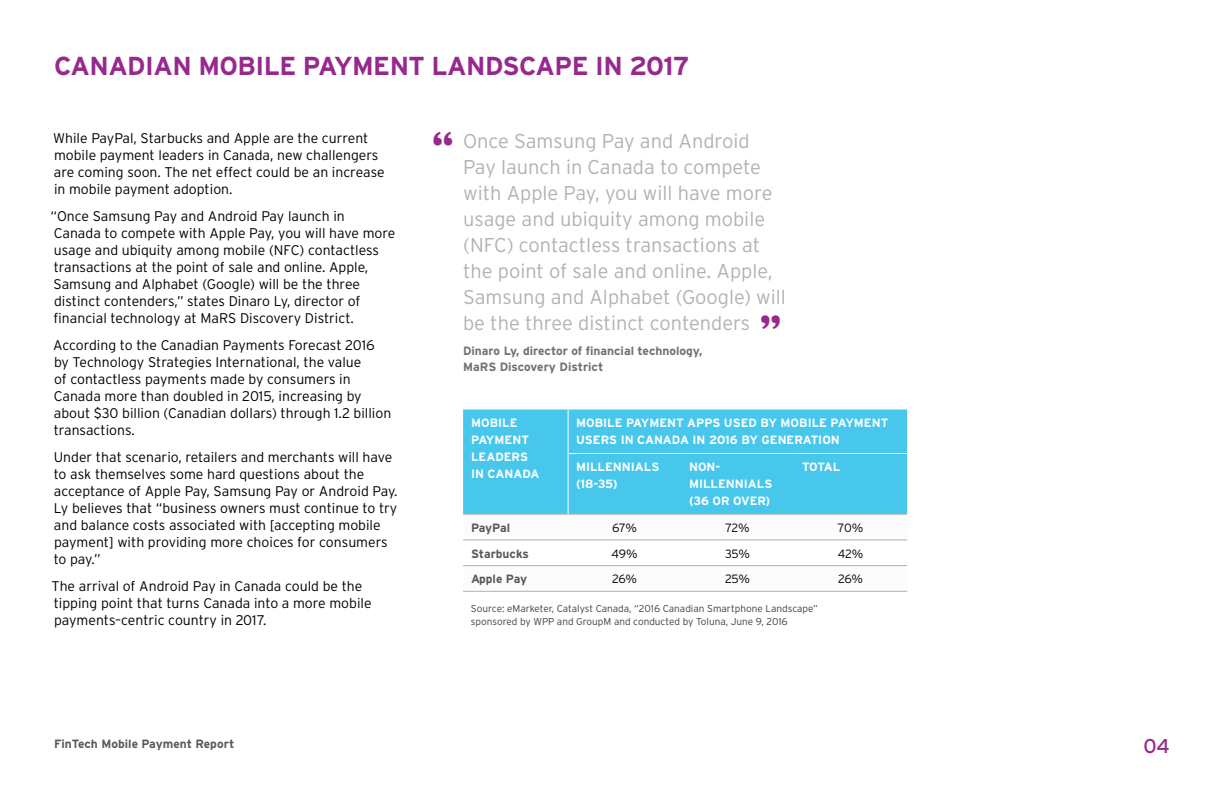
<style>
.page{position:relative;width:1224px;height:792px;background:#fff}
.page>*{position:absolute;margin:0;border:0;box-sizing:border-box;transform-origin:0 0}
.t1{font:900 40px "Superclarendon";color:#97298e}
.t2{font:700 26px "Interstate";letter-spacing:-.02em;color:#97298e}
.t3{font:300 20px/26px "Interstate";color:#b3b2b1}
.t4{font:20px "Interstate";color:#97298e}
.t5{font:300 14px/17px "Interstate";color:#000}
.t6{font:700 12px/17px "Interstate";color:#fff}
.t7{font:700 12px/16px "Interstate";color:#716f70}
.t8{font:300 12px "Interstate";letter-spacing:-.04em;color:#000}
.t9{font:700 12px "Interstate";color:#58595b}
.t10{font:700 12px "Interstate";color:#58585a}
.t11{font:300 10px/13px "Interstate";color:#414042}
</style>
<div class="page">
<div style="left:463px;top:410px;width:444px;height:104px;background:#48c7ed"></div>
<svg style="left:463px;top:539px;width:444px;height:52px"></svg>
<hr style="left:463px;top:514px;width:105px;height:1px;background:#b3b2b1">
<hr style="left:568px;top:514px;width:113px;height:1px;background:#b3b2b1">
<hr style="left:681px;top:514px;width:113px;height:1px;background:#b3b2b1">
<hr style="left:794px;top:514px;width:113px;height:1px;background:#b3b2b1">
<hr style="left:463px;top:540px;width:105px;height:1px;background:#b3b2b1">
<hr style="left:568px;top:540px;width:113px;height:1px;background:#b3b2b1">
<hr style="left:681px;top:540px;width:113px;height:1px;background:#b3b2b1">
<hr style="left:794px;top:540px;width:113px;height:1px;background:#b3b2b1">
<hr style="left:463px;top:565px;width:105px;height:1px;background:#b3b2b1">
<hr style="left:568px;top:565px;width:113px;height:1px;background:#b3b2b1">
<hr style="left:681px;top:565px;width:113px;height:1px;background:#b3b2b1">
<hr style="left:794px;top:565px;width:113px;height:1px;background:#b3b2b1">
<hr style="left:463px;top:591px;width:105px;height:1px;background:#b3b2b1">
<hr style="left:568px;top:591px;width:113px;height:1px;background:#b3b2b1">
<hr style="left:681px;top:591px;width:113px;height:1px;background:#b3b2b1">
<hr style="left:794px;top:591px;width:113px;height:1px;background:#b3b2b1">
<hr style="left:568px;top:453px;width:113px;height:1px;background:#fff">
<hr style="left:681px;top:453px;width:113px;height:1px;background:#fff">
<hr style="left:794px;top:453px;width:113px;height:1px;background:#fff">
<hr style="left:568px;top:410px;width:1px;height:44px;background:#fff">
<hr style="left:568px;top:454px;width:1px;height:60px;background:#fff">
<h2 class="t2" style="left:54px;top:51px;width:637px">CANADIAN MOBILE PAYMENT LANDSCAPE IN 2017</h2>
<p class="t5" style="left:53px;top:130px;width:333px">While PayPal, Starbucks and Apple are the current mobile payment leaders in Canada, new challengers are coming soon. The net effect could be an increase in mobile payment adoption.</p>
<p class="t5" style="left:51px;top:208px;width:346px">“Once Samsung Pay and Android Pay launch in<br>Canada to compete with Apple Pay, you will have more usage and ubiquity among mobile (NFC) contactless transactions at the point of sale and online. Apple, Samsung and Alphabet (Google) will be the three distinct contenders,” states Dinaro Ly, director of financial technology at MaRS Discovery District.</p>
<p class="t5" style="left:53px;top:337px;width:340px">According to the Canadian Payments Forecast 2016 by Technology Strategies International, the value<br>of contactless payments made by consumers in Canada more than doubled in 2015, increasing by about $30 billion (Canadian dollars) through 1.2 billion transactions.</p>
<p class="t5" style="left:54px;top:449px;width:345px">Under that scenario, retailers and merchants will have to ask themselves some hard questions about the acceptance of Apple Pay, Samsung Pay or Android Pay.<br>Ly believes that “business owners must continue to try and balance costs associated with [accepting mobile payment] with providing more choices for consumers to pay.”</p>
<p class="t5" style="left:52px;top:578px;width:322px">The arrival of Android Pay in Canada could be the tipping point that turns Canada into a more mobile payments–centric country in 2017.</p>
<h1 class="t1" style="left:432px;top:121px;width:23px">“</h1>
<p class="t3" style="left:463px;top:128px;width:324px">Once Samsung Pay and Android<br>Pay launch in Canada to compete with Apple Pay, you will have more usage and ubiquity among mobile (NFC) contactless transactions at the point of sale and online. Apple,<br>Samsung and Alphabet (Google) will be the three distinct contenders</p>
<p class="t7" style="left:463px;top:342px;width:241px">Dinaro Ly, director of financial technology,<br>MaRS Discovery District</p>
<h1 class="t1" style="left:760px;top:304px;width:23px">”</h1>
<p class="t6" style="left:471px;top:414px;width:70px">MOBILE<br>PAYMENT<br>LEADERS<br>IN CANADA</p>
<p class="t6" style="left:576px;top:414px;width:314px">MOBILE PAYMENT APPS USED BY MOBILE PAYMENT<br>USERS IN CANADA IN 2016 BY GENERATION</p>
<p class="t6" style="left:576px;top:458px;width:85px">MILLENNIALS (18-35)</p>
<p class="t6" style="left:689px;top:458px;width:85px">NON-<br>MILLENNIALS (36 OR OVER)</p>
<p class="t6" style="left:802px;top:458px;width:40px">TOTAL</p>
<p class="t10" style="left:471px;top:521px;width:40px">PayPal</p>
<p class="t8" style="left:612px;top:521px;width:26px">67%</p>
<p class="t8" style="left:725px;top:521px;width:26px">72%</p>
<p class="t8" style="left:838px;top:521px;width:27px">70%</p>
<p class="t10" style="left:471px;top:547px;width:59px">Starbucks</p>
<p class="t8" style="left:612px;top:547px;width:28px">49%</p>
<p class="t8" style="left:725px;top:547px;width:26px">35%</p>
<p class="t8" style="left:838px;top:547px;width:27px">42%</p>
<p class="t10" style="left:471px;top:572px;width:58px">Apple Pay</p>
<p class="t8" style="left:612px;top:572px;width:27px">26%</p>
<p class="t8" style="left:725px;top:572px;width:27px">25%</p>
<p class="t8" style="left:838px;top:572px;width:27px">26%</p>
<p class="t11" style="left:471px;top:602px;width:349px">Source: eMarketer, Catalyst Canada, “2016 Canadian Smartphone Landscape” sponsored by WPP and GroupM and conducted by Toluna, June 9, 2016</p>
<p class="t9" style="left:54px;top:737px;width:182px">FinTech Mobile Payment Report</p>
<h3 class="t4" style="left:1143px;top:735px;width:28px">04</h3>
</div>
